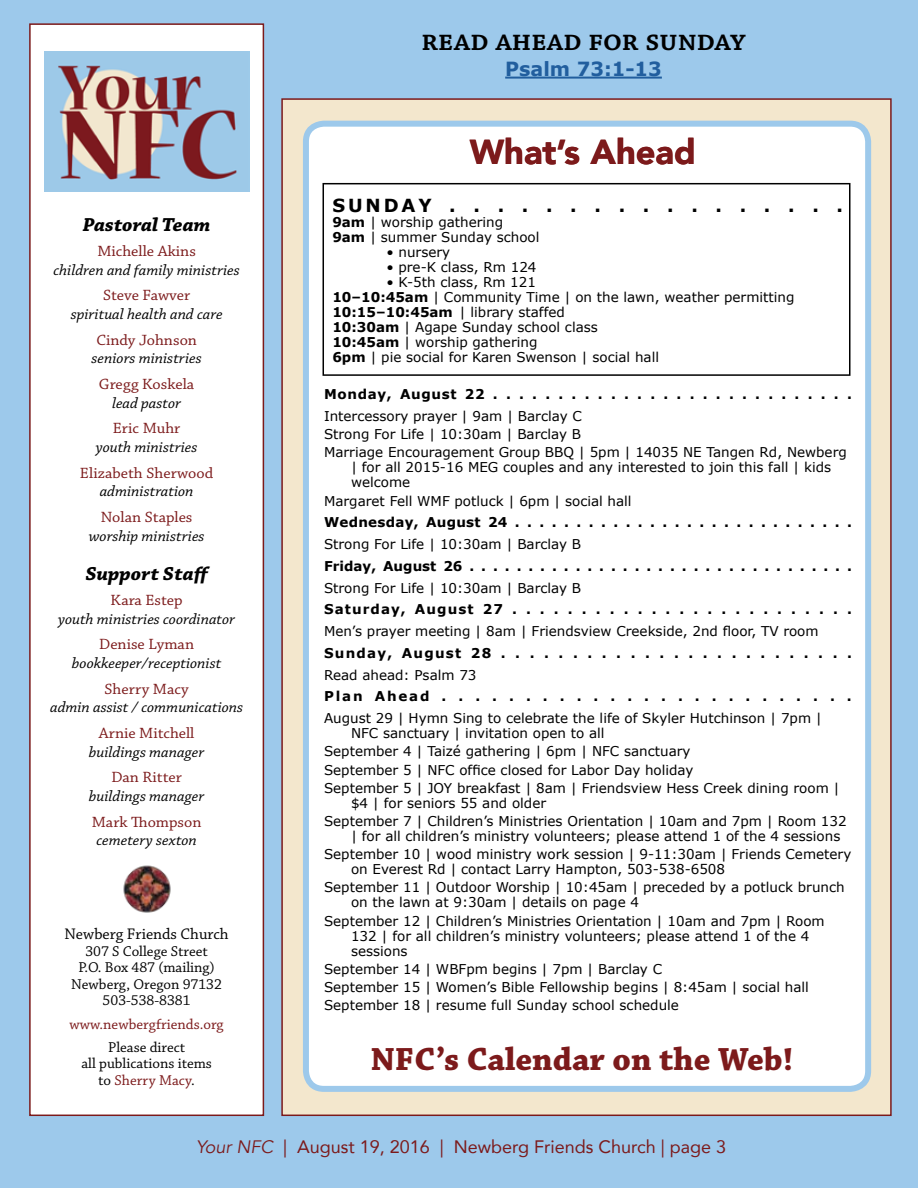
<style>
.page{position:relative;width:918px;height:1188px;background:#9dc9eb}
.page>*{position:absolute;margin:0;border:0;box-sizing:border-box;transform-origin:0 0}
.t1{font:900 34.5px "Avenir";color:#7c1a1b}
.t2{font:700 33.75px "Chaparral Pro";color:#7c1a1b}
.t3{font:600 30px "Chaparral Pro";color:#000}
.t4{font:italic 700 19.8px "Chaparral Pro";color:#000;scale:1.04 1}
.t5{font:700 19.5px "Verdana";color:#215e9e}
.t6{font:18px "Avenir";color:#7c1a1b}
.t7{font:700 18px "Verdana";letter-spacing:.16em;color:#000}
.t8{font:16.2px "Chaparral Pro";color:#000}
.t9{font:italic 15.6px "Chaparral Pro";color:#000;scale:1.04 1}
.t10{font:15.6px "Chaparral Pro";color:#7c1a1b;scale:1.04 1}
.t11{font:15px/16.5px "Chaparral Pro";color:#000;text-align:center}
.t12{font:15px "Chaparral Pro";color:#7c1a1b}
.t13{font:13.5px/18.3px "Verdana";color:#000}
.t14{font:700 13.5px "Verdana";color:#000}
.t15{font:700 13.5px "Verdana";letter-spacing:.02em;color:#000}
.t16{font:700 13.5px "Verdana";letter-spacing:.05em;color:#000}
.t17{font:700 13.5px "Verdana";letter-spacing:.08em;color:#000}
.t18{font:700 13.5px "Verdana";letter-spacing:.09em;color:#000}
.t19{font:700 13.5px "Verdana";letter-spacing:.135em;color:#000}
.s1{color:#7c1a1b}
.s2{font-weight:700}
.s3{font-style:italic}
</style>
<div class="page">
<div style="left:29px;top:23px;width:235px;height:1093px;background:#fff;border:2px solid #7c1a1b"></div>
<img style="left:44px;top:52px;width:205px;height:140px">
<img style="left:123px;top:865px;width:48px;height:48px">
<hr style="left:505px;top:77px;width:157px;height:2px;background:#215e9e">
<div style="left:281px;top:98px;width:611px;height:1018px;background:#f3e7cd;border:2px solid #7c1a1b"></div>
<div style="left:306px;top:124px;width:562px;height:965px;background:#fff;border-radius:18px"></div>
<div style="left:303px;top:121px;width:568px;height:971px;border:6px solid #9dc9eb;border-radius:18px"></div>
<div style="left:323px;top:183px;width:528px;height:193px;border:2px solid #000"></div>
<h3 class="t3" style="left:422px;top:24px;width:326px">read ahead for sunday</h3>
<h3 class="t5" style="left:505px;top:57px;width:158px">Psalm 73:1-13</h3>
<h3 class="t4" style="left:83px;top:213px;width:124px">Pastoral Team</h3>
<p class="t10" style="left:97px;top:243px;width:96px">Michelle Akins</p>
<p class="t9" style="left:54px;top:261px;width:181px">children and family ministries</p>
<p class="t10" style="left:103px;top:287px;width:85px">Steve Fawver</p>
<p class="t9" style="left:71px;top:306px;width:148px">spiritual health and care</p>
<p class="t10" style="left:96px;top:331px;width:98px">Cindy Johnson</p>
<p class="t9" style="left:92px;top:350px;width:107px">seniors ministries</p>
<p class="t10" style="left:99px;top:376px;width:93px">Gregg Koskela</p>
<p class="t9" style="left:112px;top:394px;width:68px">lead pastor</p>
<p class="t10" style="left:113px;top:420px;width:66px">Eric Muhr</p>
<p class="t9" style="left:96px;top:439px;width:99px">youth ministries</p>
<p class="t10" style="left:80px;top:464px;width:130px">Elizabeth Sherwood</p>
<p class="t9" style="left:100px;top:483px;width:92px">administration</p>
<p class="t10" style="left:101px;top:508px;width:90px">Nolan Staples</p>
<p class="t9" style="left:89px;top:527px;width:113px">worship ministries</p>
<h3 class="t4" style="left:85px;top:562px;width:121px">Support Staff</h3>
<p class="t10" style="left:111px;top:592px;width:71px">Kara Estep</p>
<p class="t9" style="left:58px;top:610px;width:172px">youth ministries coordinator</p>
<p class="t10" style="left:99px;top:636px;width:93px">Denise Lyman</p>
<p class="t9" style="left:72px;top:655px;width:145px">bookkeeper/receptionist</p>
<p class="t10" style="left:104px;top:680px;width:83px">Sherry Macy</p>
<p class="t9" style="left:50px;top:699px;width:187px">admin assist / communications</p>
<p class="t10" style="left:99px;top:724px;width:94px">Arnie Mitchell</p>
<p class="t9" style="left:89px;top:743px;width:113px">buildings manager</p>
<p class="t10" style="left:112px;top:769px;width:69px">Dan Ritter</p>
<p class="t9" style="left:89px;top:787px;width:113px">buildings manager</p>
<p class="t10" style="left:92px;top:813px;width:107px">Mark Thompson</p>
<p class="t9" style="left:96px;top:832px;width:98px">cemetery sexton</p>
<p class="t8" style="left:65px;top:925px;width:166px">Newberg Friends Church</p>
<p class="t11" style="left:71px;top:943px;width:152px">307 S College Street<br>P.O. Box 487 (mailing)<br>Newberg, Oregon 97132<br>503-538-8381</p>
<p class="t12" style="left:70px;top:1016px;width:156px">www.newbergfriends.org</p>
<p class="t11" style="left:81px;top:1039px;width:132px">Please direct<br>all publications items to <span class="s1">Sherry Macy</span>.</p>
<h1 class="t1" style="left:470px;top:122px;width:228px">What’s Ahead</h1>
<h3 class="t7" style="left:332px;top:194px;width:512px">SUNDAY.................</h3>
<p class="t13" style="left:332px;top:215px;width:209px;line-height:15px"><span class="s2">9am</span> | worship gathering<br><span class="s2">9am</span> | summer Sunday school</p>
<p class="t13" style="left:386px;top:243px;width:65px">• nursery</p>
<p class="t13" style="left:386px;top:258px;width:152px">• pre-K class, Rm 124</p>
<p class="t13" style="left:332px;top:275px;width:464px;line-height:15px;text-indent:54px">• K-5th class, Rm 121<br><span class="s2">10–10:45am</span> | Community Time | on the lawn, weather permitting <span class="s2">10:15–10:45am</span> | library staffed<br><span class="s2">10:30am</span> | Agape Sunday school class<br><span class="s2">10:45am</span> | worship gathering<br><span class="s2">6pm</span> | pie social for Karen Swenson | social hall</p>
<p class="t16" style="left:324px;top:386px;width:529px">Monday, August 22 . . . . . . . . . . . . . . . . . . . . . . . . . . . .</p>
<p class="t13" style="left:324px;top:406px;width:524px">Intercessory prayer | 9am | Barclay C<br>Strong For Life | 10:30am | Barclay B<br>Marriage Encouragement Group BBQ | 5pm | 14035 NE Tangen Rd, Newberg</p>
<p class="t13" style="left:351px;top:459px;width:482px;line-height:15px">| for all 2015-16 MEG couples and any interested to join this fall | kids welcome</p>
<p class="t13" style="left:324px;top:491px;width:309px">Margaret Fell WMF potluck | 6pm | social hall</p>
<p class="t15" style="left:324px;top:514px;width:530px">Wednesday, August 24 . . . . . . . . . . . . . . . . . . . . . . . . . . . .</p>
<p class="t13" style="left:324px;top:535px;width:259px">Strong For Life | 10:30am | Barclay B</p>
<p class="t14" style="left:324px;top:557px;width:529px">Friday, August 26 . . . . . . . . . . . . . . . . . . . . . . . . . . . . . . . . .</p>
<p class="t13" style="left:324px;top:578px;width:259px">Strong For Life | 10:30am | Barclay B</p>
<p class="t17" style="left:324px;top:601px;width:529px">Saturday, August 27 . . . . . . . . . . . . . . . . . . . . . . . . .</p>
<p class="t13" style="left:324px;top:622px;width:496px">Men’s prayer meeting | 8am | Friendsview Creekside, 2nd floor, TV room</p>
<p class="t18" style="left:324px;top:644px;width:530px">Sunday,August28.........................</p>
<p class="t13" style="left:324px;top:665px;width:154px">Read ahead: Psalm 73</p>
<p class="t19" style="left:324px;top:688px;width:529px">PlanAhead.........................</p>
<p class="t13" style="left:351px;top:710px;width:473px;line-height:15px;text-indent:-27px">August 29 | Hymn Sing to celebrate the life of Skyler Hutchinson | 7pm |<br>NFC sanctuary | invitation open to all</p>
<p class="t13" style="left:324px;top:742px;width:517px">September 4 | Taizé gathering | 6pm | NFC sanctuary<br>September 5 | NFC office closed for Labor Day holiday<br>September 5 | JOY breakfast | 8am | Friendsview Hess Creek dining room |</p>
<p class="t13" style="left:324px;top:793px;width:524px;text-indent:27px">$4 | for seniors 55 and older<br>September 7 | Children’s Ministries Orientation | 10am and 7pm | Room 132</p>
<p class="t13" style="left:324px;top:827px;width:529px;text-indent:27px">| for all children’s ministry volunteers; please attend 1 of the 4 sessions<br>September 10 | wood ministry work session | 9-11:30am | Friends Cemetery</p>
<p class="t13" style="left:324px;top:860px;width:522px;text-indent:27px">on Everest Rd | contact Larry Hampton, 503-538-6508<br>September 11 | Outdoor Worship | 10:45am | preceded by a potluck brunch</p>
<p class="t13" style="left:324px;top:893px;width:502px;text-indent:27px">on the lawn at 9:30am | details on page 4<br>September 12 | Children’s Ministries Orientation | 10am and 7pm | Room</p>
<p class="t13" style="left:351px;top:928px;width:460px;line-height:15px">132 | for all children’s ministry volunteers; please attend 1 of the 4 sessions</p>
<p class="t13" style="left:324px;top:959px;width:487px">September 14 | WBFpm begins | 7pm | Barclay C<br>September 15 | Women’s Bible Fellowship begins | 8:45am | social hall<br>September 18 | resume full Sunday school schedule</p>
<h2 class="t2" style="left:371px;top:1040px;width:424px">NFC’s Calendar on the Web!</h2>
<h3 class="t6" style="left:196px;top:1132px;width:532px"><span class="s3">Your NFC</span> | August 19, 2016 | Newberg Friends Church | page 3</h3>
</div>
